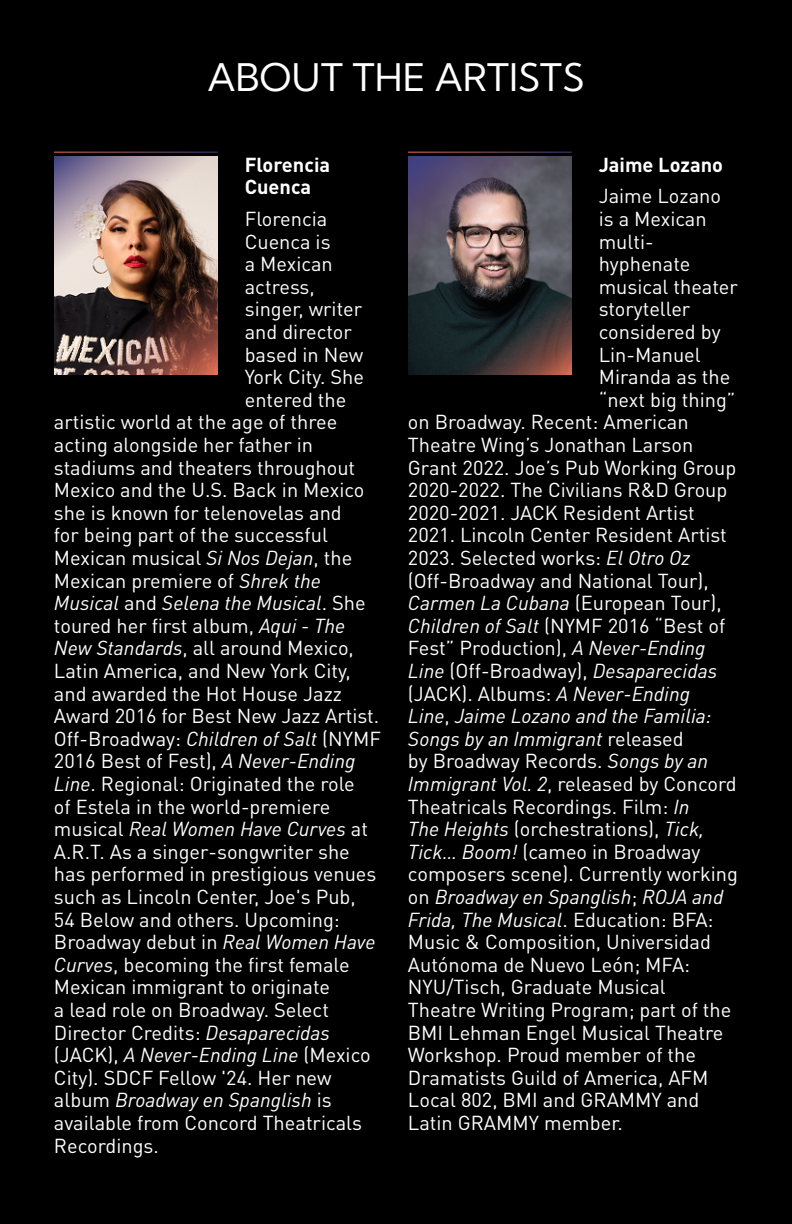
<style>
.page{position:relative;width:792px;height:1224px;background:#000}
.page>*{position:absolute;margin:0;border:0;box-sizing:border-box;transform-origin:0 0}
.t1{font:38px "Kumbh Sans";color:#fff}
.t2{font:20px/22.6px "DIN Pro";color:#fff}
.t3{font:italic 20px/22.6px "DIN";color:#fff}
.t4{font:700 20px/22.6px "DIN Pro";color:#fff}
.s1{font-family:"DIN";font-style:italic}
.s2{font-family:"DIN Pro";font-style:normal}
</style>
<div class="page">
<img style="left:54px;top:157px;width:164px;height:218px">
<img style="left:408px;top:157px;width:164px;height:218px">
<hr style="left:54px;top:152px;width:164px;height:1px;background:#fff">
<hr style="left:408px;top:152px;width:164px;height:1px;background:#fff">
<h1 class="t1" style="left:207px;top:54px;width:379px">ABOUT THE ARTISTS</h1>
<p class="t4" style="left:245px;top:153px;width:87px">Florencia<br>Cuenca</p>
<p class="t2" style="left:245px;top:207px;width:84px">Florencia</p>
<p class="t2" style="left:245px;top:229px;width:87px">Cuenca is</p>
<p class="t2" style="left:245px;top:252px;width:90px">a Mexican</p>
<p class="t2" style="left:245px;top:275px;width:72px">actress,</p>
<p class="t2" style="left:245px;top:297px;width:119px">singer, writer</p>
<p class="t2" style="left:245px;top:320px;width:109px">and director</p>
<p class="t2" style="left:245px;top:342px;width:120px">based in New</p>
<p class="t2" style="left:245px;top:365px;width:121px">York City. She</p>
<p class="t2" style="left:245px;top:388px;width:103px">entered the</p>
<p class="t2" style="left:54px;top:410px;width:285px">artistic world at the age of three</p>
<p class="t2" style="left:54px;top:433px;width:261px">acting alongside her father in</p>
<p class="t2" style="left:54px;top:455px;width:303px">stadiums and theaters throughout</p>
<p class="t2" style="left:54px;top:478px;width:312px">Mexico and the U.S. Back in Mexico</p>
<p class="t2" style="left:54px;top:501px;width:289px">she is known for telenovelas and</p>
<p class="t2" style="left:54px;top:523px;width:276px">for being part of the successful</p>
<p class="t2" style="left:54px;top:546px;width:300px">Mexican musical <span class="s1">Si Nos Dejan</span>, the</p>
<p class="t2" style="left:54px;top:568px;width:268px">Mexican premiere of <span class="s1">Shrek the</span></p>
<p class="t3" style="left:54px;top:591px;width:313px">Musical <span class="s2">and</span> Selena the Musical<span class="s2">. She</span></p>
<p class="t2" style="left:54px;top:614px;width:328px">toured her first album, <span class="s1">Aqui - The New Standards</span>, all around Mexico, Latin America, and New York City, and awarded the Hot House Jazz Award 2016 for Best New Jazz Artist.<br>Off-Broadway: <span class="s1">Children of Salt</span> (NYMF 2016 Best of Fest), <span class="s1">A Never-Ending Line</span>. Regional: Originated the role<br>of Estela in the world-premiere</p>
<p class="t3" style="left:54px;top:817px;width:316px"><span class="s2">musical</span> Real Women Have Curves <span class="s2">at</span></p>
<p class="t2" style="left:54px;top:840px;width:324px">A.R.T. As a singer-songwriter she has performed in prestigious venues such as Lincoln Center, Joe's Pub, 54 Below and others. Upcoming:<br>Broadway debut in <span class="s1">Real Women Have Curves</span>, becoming the first female Mexican immigrant to originate<br>a lead role on Broadway. Select Director Credits: <span class="s1">Desaparecidas</span></p>
<p class="t3" style="left:54px;top:1043px;width:318px"><span class="s2">(JACK),</span> A Never-Ending Line <span class="s2">(Mexico</span></p>
<p class="t2" style="left:54px;top:1066px;width:279px">City). SDCF Fellow '24. Her new</p>
<p class="t3" style="left:54px;top:1089px;width:279px"><span class="s2">album</span> Broadway en Spanglish <span class="s2">is</span></p>
<p class="t2" style="left:54px;top:1111px;width:310px">available from Concord Theatricals<br>Recordings.</p>
<p class="t4" style="left:599px;top:153px;width:126px">Jaime Lozano</p>
<p class="t2" style="left:599px;top:184px;width:124px">Jaime Lozano</p>
<p class="t2" style="left:599px;top:207px;width:109px">is a Mexican</p>
<p class="t2" style="left:599px;top:229px;width:56px">multi-</p>
<p class="t2" style="left:599px;top:252px;width:93px">hyphenate</p>
<p class="t2" style="left:599px;top:275px;width:141px">musical theater</p>
<p class="t2" style="left:599px;top:297px;width:93px">storyteller</p>
<p class="t2" style="left:599px;top:320px;width:123px">considered by</p>
<p class="t2" style="left:599px;top:342px;width:104px">Lin-Manuel</p>
<p class="t2" style="left:599px;top:365px;width:133px">Miranda as the</p>
<p class="t2" style="left:599px;top:388px;width:138px">“next big thing”</p>
<p class="t2" style="left:408px;top:410px;width:282px">on Broadway. Recent: American</p>
<p class="t2" style="left:408px;top:433px;width:287px">Theatre Wing’s Jonathan Larson</p>
<p class="t2" style="left:408px;top:455px;width:330px">Grant 2022. Joe’s Pub Working Group</p>
<p class="t2" style="left:408px;top:478px;width:321px">2020-2022. The Civilians R&amp;D Group</p>
<p class="t2" style="left:408px;top:501px;width:288px">2020-2021. JACK Resident Artist</p>
<p class="t2" style="left:408px;top:523px;width:320px">2021. Lincoln Center Resident Artist</p>
<p class="t2" style="left:408px;top:546px;width:284px">2023. Selected works: <span class="s1">El Otro Oz</span></p>
<p class="t2" style="left:408px;top:568px;width:302px">(Off-Broadway and National Tour),</p>
<p class="t2" style="left:408px;top:591px;width:315px"><span class="s1">Carmen La Cubana</span> (European Tour),</p>
<p class="t2" style="left:408px;top:614px;width:319px"><span class="s1">Children of Salt</span> (NYMF 2016 “Best of</p>
<p class="t2" style="left:408px;top:636px;width:299px">Fest” Production), <span class="s1">A Never-Ending</span></p>
<p class="t3" style="left:408px;top:659px;width:311px">Line <span class="s2">(Off-Broadway),</span> Desaparecidas</p>
<p class="t2" style="left:408px;top:681px;width:284px">(JACK). Albums: <span class="s1">A Never-Ending</span></p>
<p class="t3" style="left:408px;top:704px;width:305px">Line<span class="s2">,</span> Jaime Lozano and the Familia:<br>Songs by an Immigrant <span class="s2">released</span></p>
<p class="t2" style="left:408px;top:749px;width:332px">by Broadway Records. <span class="s1">Songs by an Immigrant Vol. 2</span>, released by Concord Theatricals Recordings. Film: <span class="s1">In<br>The Heights</span> (orchestrations), <span class="s1">Tick, Tick… Boom!</span> (cameo in Broadway composers scene). Currently working</p>
<p class="t3" style="left:408px;top:885px;width:317px"><span class="s2">on</span> Broadway en Spanglish<span class="s2">;</span> ROJA and<br>Frida, The Musical<span class="s2">. Education: BFA:</span></p>
<p class="t2" style="left:408px;top:930px;width:325px">Music &amp; Composition, Universidad<br>Autónoma de Nuevo León; MFA:<br>NYU/Tisch, Graduate Musical<br>Theatre Writing Program; part of the<br>BMI Lehman Engel Musical Theatre<br>Workshop. Proud member of the<br>Dramatists Guild of America, AFM<br>Local 802, BMI and GRAMMY and<br>Latin GRAMMY member.</p>
</div>
